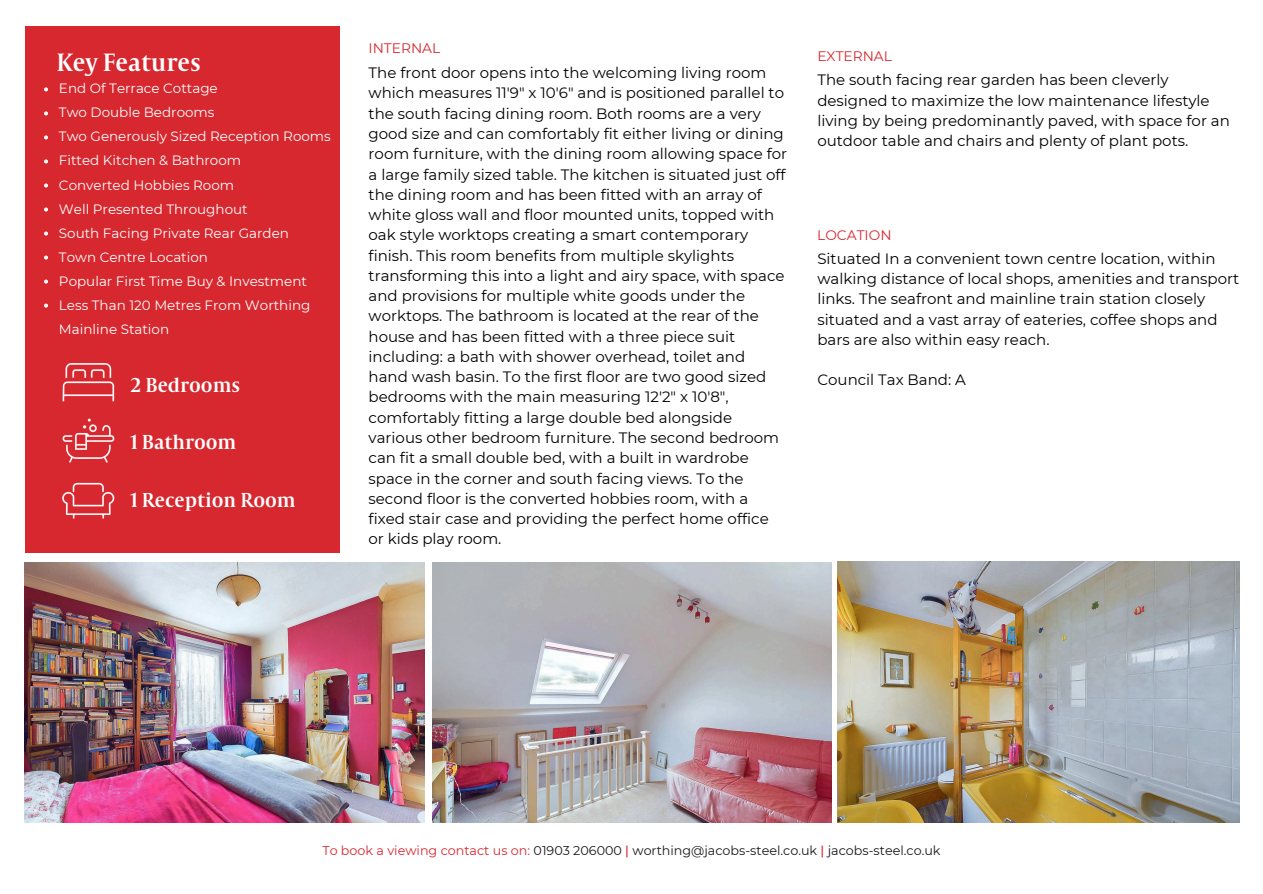
<style>
.page{position:relative;width:1263px;height:894px;background:#fff}
.page>*{position:absolute;margin:0;border:0;box-sizing:border-box;transform-origin:0 0}
.t1{font:27.6px "Capitolium Road";color:#fff}
.t2{font:22.2px "Capitolium Road";color:#fff}
.t3{font:15px/20.2px "Montserrat";color:#000}
.t4{font:13.8px "Montserrat";color:#d7282f}
.t5{font:13.5px/24px "Montserrat";color:#fff}
.t6{font:12.75px "Montserrat";color:#191718}
.s1{color:#d7282f}
.s2{font-weight:500;color:#d7282f}
</style>
<div class="page">
<img style="left:25px;top:562px;width:399px;height:260px">
<img style="left:432px;top:562px;width:399px;height:260px">
<div style="left:25px;top:26px;width:314px;height:526px;background:#d7282f"></div>
<img style="left:62px;top:482px;width:53px;height:37px">
<img style="left:62px;top:418px;width:53px;height:45px">
<img style="left:62px;top:363px;width:53px;height:39px">
<img style="left:837px;top:561px;width:402px;height:261px">
<svg style="left:44px;top:87px;width:4px;height:4px"></svg>
<svg style="left:44px;top:111px;width:4px;height:4px"></svg>
<svg style="left:44px;top:135px;width:4px;height:4px"></svg>
<svg style="left:44px;top:159px;width:4px;height:4px"></svg>
<svg style="left:44px;top:183px;width:4px;height:4px"></svg>
<svg style="left:44px;top:207px;width:4px;height:4px"></svg>
<svg style="left:44px;top:231px;width:4px;height:4px"></svg>
<svg style="left:44px;top:255px;width:4px;height:4px"></svg>
<svg style="left:44px;top:279px;width:4px;height:4px"></svg>
<svg style="left:44px;top:303px;width:4px;height:4px"></svg>
<p class="t1" style="left:57px;top:53px;width:146px">Key Features</p>
<p class="t5" style="left:59px;top:77px;width:160px">End Of Terrace Cottage</p>
<p class="t5" style="left:59px;top:101px;width:157px">Two Double Bedrooms</p>
<p class="t5" style="left:59px;top:125px;width:273px">Two Generously Sized Reception Rooms</p>
<p class="t5" style="left:59px;top:149px;width:184px">Fitted Kitchen &amp; Bathroom</p>
<p class="t5" style="left:59px;top:173px;width:177px">Converted Hobbies Room</p>
<p class="t5" style="left:59px;top:197px;width:190px">Well Presented Throughout</p>
<p class="t5" style="left:59px;top:221px;width:231px">South Facing Private Rear Garden</p>
<p class="t5" style="left:59px;top:245px;width:151px">Town Centre Location</p>
<p class="t5" style="left:59px;top:269px;width:250px">Popular First Time Buy &amp; Investment</p>
<p class="t5" style="left:59px;top:293px;width:253px">Less Than 120 Metres From Worthing<br>Mainline Station</p>
<h2 class="t2" style="left:130px;top:377px;width:112px">2 Bedrooms</h2>
<p class="t2" style="left:130px;top:435px;width:108px">1 Bathroom</p>
<h2 class="t2" style="left:130px;top:492px;width:167px">1 Reception Room</h2>
<p class="t4" style="left:369px;top:39px;width:73px">INTERNAL</p>
<h2 class="t3" style="left:369px;top:63px;width:420px">The front door opens into the welcoming living room which measures 11'9" x 10'6" and is positioned parallel to the south facing dining room. Both rooms are a very good size and can comfortably fit either living or dining room furniture, with the dining room allowing space for a large family sized table. The kitchen is situated just off the dining room and has been fitted with an array of white gloss wall and floor mounted units, topped with oak style worktops creating a smart contemporary finish. This room benefits from multiple skylights transforming this into a light and airy space, with space and provisions for multiple white goods under the worktops. The bathroom is located at the rear of the house and has been fitted with a three piece suit including: a bath with shower overhead, toilet and hand wash basin. To the first floor are two good sized bedrooms with the main measuring 12'2" x 10'8", comfortably fitting a large double bed alongside various other bedroom furniture. The second bedroom can fit a small double bed, with a built in wardrobe space in the corner and south facing views. To the second floor is the converted hobbies room, with a fixed stair case and providing the perfect home office or kids play room.</h2>
<h3 class="t3" style="left:817px;top:70px;width:414px">The south facing rear garden has been cleverly designed to maximize the low maintenance lifestyle living by being predominantly paved, with space for an outdoor table and chairs and plenty of plant pots.</h3>
<h3 class="t4" style="left:817px;top:47px;width:76px">EXTERNAL</h3>
<h4 class="t4" style="left:817px;top:226px;width:76px">LOCATION</h4>
<h3 class="t3" style="left:817px;top:248px;width:423px">Situated In a convenient town centre location, within walking distance of local shops, amenities and transport links. The seafront and mainline train station closely situated and a vast array of eateries, coffee shops and bars are also within easy reach.</h3>
<h4 class="t3" style="left:817px;top:370px;width:150px">Council Tax Band: A</h4>
<h1 class="t6" style="left:322px;top:842px;width:620px"><span class="s1">To book a viewing contact us on:</span> 01903 206000 <span class="s2">|</span> worthing@jacobs-steel.co.uk <span class="s2">|</span> jacobs-steel.co.uk</h1>
</div>
